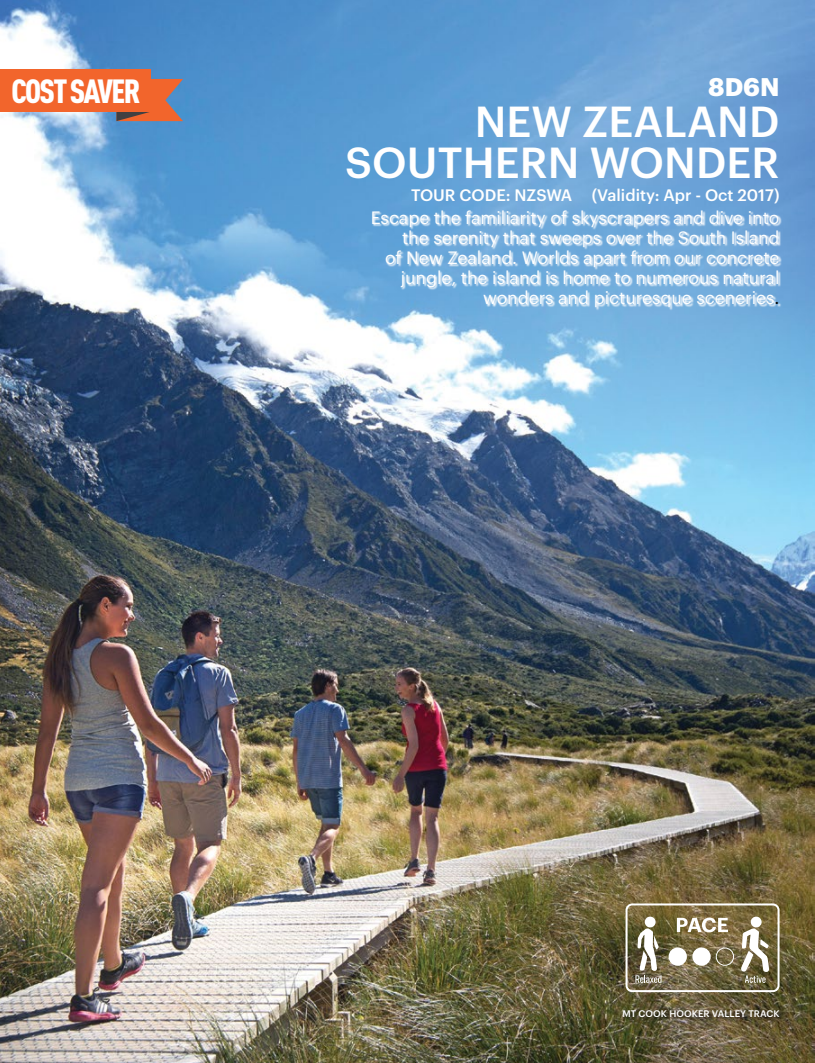
<style>
.page{position:relative;width:815px;height:1063px;background:#fff}
.page>*{position:absolute;margin:0;border:0;box-sizing:border-box;transform-origin:0 0}
.t1{font:500 42.5px/41.2px "Graphik";letter-spacing:.005em;color:#fff;text-align:right}
.t2{font:900 33.12px "DIN Cond";letter-spacing:-.05em;color:#fff}
.t3{font:700 25px "Graphik";color:#fff}
.t4{font:17.5px/20px "Graphik";color:#fff;text-align:right}
.t5{font:500 16.25px "Graphik";color:#fff}
.t6{font:500 9.38px "Graphik";letter-spacing:.005em;color:#fff}
.s1{color:#000}
</style>
<div class="page">
<img style="left:0;top:0;width:815px;height:1063px">
<svg style="left:372px;top:211px;width:410px;height:99px;background:#82b5df"></svg>
<div style="left:751px;top:917px;width:11px;height:10px;background:#fff;border-radius:50%"></div>
<div style="left:645px;top:917px;width:11px;height:10px;background:#fff;border-radius:50%"></div>
<svg style="left:677px;top:918px;width:51px;height:14px"></svg>
<svg style="left:635px;top:928px;width:27px;height:55px"></svg>
<svg style="left:741px;top:928px;width:28px;height:55px"></svg>
<div style="left:669px;top:947px;width:18px;height:19px;background:#fff;border-radius:50%"></div>
<div style="left:692px;top:947px;width:19px;height:19px;background:#fff;border-radius:50%"></div>
<svg style="left:716px;top:947px;width:18px;height:19px"></svg>
<div style="left:626px;top:903px;width:154px;height:89px;border:2px solid #fff;border-radius:6px"></div>
<div style="left:622px;top:1009px;width:163px;height:14px;background:#000;opacity:.9"></div>
<svg style="left:116px;top:79px;width:67px;height:42px;background:#bd6b51"></svg>
<div style="left:0;top:70px;width:150px;height:42px;background:#f2652c"></div>
<h2 class="t2" style="left:11px;top:70px;width:131px">COST SAVER</h2>
<h3 class="t3" style="left:708px;top:67px;width:73px">8D6N</h3>
<h1 class="t1" style="left:345px;top:97px;width:436px">NEW ZEALAND<br>SOUTHERN WONDER</h1>
<p class="t5" style="left:411px;top:182px;width:370px">TOUR CODE: NZSWA (Validity: Apr - Oct 2017)</p>
<p class="t4" style="left:371px;top:207px;width:410px">Escape the familiarity of skyscrapers and dive into the serenity that sweeps over the South Island<br>of New Zealand. Worlds apart from our concrete jungle, the island is home to numerous natural wonders and picturesque sceneries<span class="s1">.</span></p>
<p class="t6" style="left:622px;top:1007px;width:159px">MT COOK HOOKER VALLEY TRACK</p>
</div>
